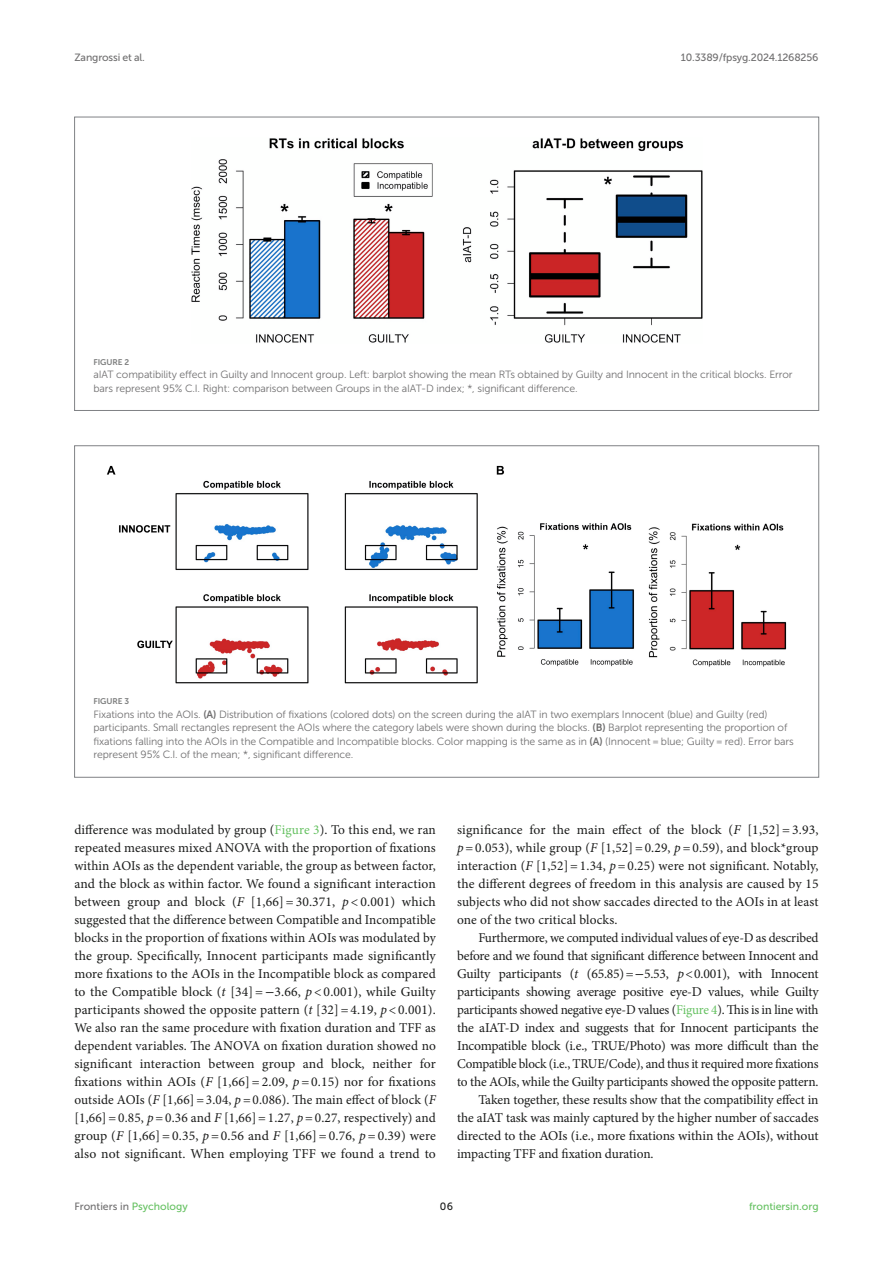
<style>
.page{position:relative;width:893px;height:1263px;background:#fff}
.page>*{position:absolute;margin:0;border:0;box-sizing:border-box;transform-origin:0 0}
.TEXT_FLUSH{font:13.5px/18px "Minion Pro";letter-spacing:.01em;color:#1b1c1b;text-align:justify}
.TEXT{font:13.5px/18px "Minion Pro";letter-spacing:-.015em;color:#1b1c1b;text-align:justify}
.FIG_LEG{font:10.5px/13.5px "Museo Sans 300";letter-spacing:-.01em;color:#706f70}
.t1{font:10.5px "Museo Sans 500";letter-spacing:-.015em;color:#706f70}
.t2{font:10.5px "Museo Sans 500";color:#65c161}
.t3{font:10.5px "Museo Sans 500";color:#1b1c1b}
.FIG_HD{font:8.25px "Museo Sans 700";letter-spacing:-.01em;color:#7e7f7f}
.s1{font-family:"Museo Sans 700"}
.s2{color:#65c161}
.s3{font-style:italic}
.s4{font-family:"STIX General"}
</style>
<div class="page">
<img style="left:191px;top:138px;width:512px;height:205px">
<img style="left:107px;top:465px;width:680px;height:219px">
<p class="t1" style="left:74px;top:51px;width:72px">Zangrossi et al.</p>
<p class="t1" style="left:681px;top:51px;width:139px">10.3389/fpsyg.2024.1268256</p>
<p class="FIG_HD" style="left:94px;top:357px;width:37px">FIGURE 2</p>
<p class="FIG_LEG" style="left:94px;top:368px;width:701px">aIAT compatibility effect in Guilty and Innocent group. Left: barplot showing the mean RTs obtained by Guilty and Innocent in the critical blocks. Error bars represent 95% C.I. Right: comparison between Groups in the aIAT-D index; *, significant difference.</p>
<p class="FIG_HD" style="left:94px;top:697px;width:37px">FIGURE 3</p>
<p class="FIG_LEG" style="left:94px;top:707px;width:702px">Fixations into the AOIs. <span class="s1">(A)</span> Distribution of fixations (colored dots) on the screen during the aIAT in two exemplars Innocent (blue) and Guilty (red) participants. Small rectangles represent the AOIs where the category labels were shown during the blocks. <span class="s1">(B)</span> Barplot representing the proportion of fixations falling into the AOIs in the Compatible and Incompatible blocks. Color mapping is the same as in <span class="s1">(A)</span> (Innocent = blue; Guilty = red). Error bars represent 95% C.I. of the mean; *, significant difference.</p>
<p class="TEXT_FLUSH" style="left:74px;top:821px;width:363px">difference was modulated by group (<span class="s2">Figure 3</span>). To this end, we ran repeated measures mixed ANOVA with the proportion of fixations within AOIs as the dependent variable, the group as between factor, and the block as within factor. We found a significant interaction between group and block (<span class="s3">F</span> [1,66]= 30.371, <span class="s3">p</span> &lt; 0.001) which suggested that the difference between Compatible and Incompatible blocks in the proportion of fixations within AOIs was modulated by the group. Specifically, Innocent participants made significantly more fixations to the AOIs in the Incompatible block as compared to the Compatible block (<span class="s3">t</span> [34]=<span class="s4">−</span>3.66, <span class="s3">p</span> &lt; 0.001), while Guilty participants showed the opposite pattern (<span class="s3">t</span> [32] =4.19, <span class="s3">p</span> &lt; 0.001).<br>We also ran the same procedure with fixation duration and TFF as dependent variables. The ANOVA on fixation duration showed no significant interaction between group and block, neither for fixations within AOIs (<span class="s3">F</span> [1,66]=2.09, <span class="s3">p</span>=0.15) nor for fixations outside AOIs (<span class="s3">F</span> [1,66]= 3.04, <span class="s3">p</span>=0.086). The main effect of block (<span class="s3">F </span>[1,66]= 0.85, <span class="s3">p</span>= 0.36 and <span class="s3">F</span> [1,66]= 1.27, <span class="s3">p</span>= 0.27, respectively) and group (<span class="s3">F</span> [1,66]= 0.35, <span class="s3">p</span>=0.56 and <span class="s3">F</span> [1,66]= 0.76, <span class="s3">p</span>= 0.39) were also not significant. When employing TFF we found a trend to</p>
<p class="TEXT_FLUSH" style="left:457px;top:821px;width:363px">significance for the main effect of the block (<span class="s3">F</span> [1,52] =3.93, <span class="s3">p</span>=0.053), while group (<span class="s3">F</span> [1,52] = 0.29, <span class="s3">p</span>= 0.59), and block*group interaction (<span class="s3">F</span> [1,52]=1.34, <span class="s3">p</span>=0.25) were not significant. Notably, the different degrees of freedom in this analysis are caused by 15 subjects who did not show saccades directed to the AOIs in at least one of the two critical blocks.</p>
<p class="TEXT" style="left:457px;top:929px;width:363px;text-indent:21px">Furthermore, we computed individual values of eye-D as described before and we found that significant difference between Innocent and Guilty participants (<span class="s3">t</span> (65.85)=<span class="s4">−</span>5.53, <span class="s3">p</span>&lt;0.001), with Innocent participants showing average positive eye-D values, while Guilty participants showed negative eye-D values (<span class="s2">Figure 4</span>). This is in line with the aIAT-D index and suggests that for Innocent participants the Incompatible block (i.e., TRUE/Photo) was more difficult than the Compatible block (i.e., TRUE/Code), and thus it required more fixations to the AOIs, while the Guilty participants showed the opposite pattern.</p>
<p class="TEXT" style="left:457px;top:1091px;width:363px;text-indent:21px">Taken together, these results show that the compatibility effect in the aIAT task was mainly captured by the higher number of saccades directed to the AOIs (i.e., more fixations within the AOIs), without impacting TFF and fixation duration.</p>
<p class="t1" style="left:74px;top:1200px;width:115px">Frontiers in <span class="s2">Psychology</span></p>
<p class="t3" style="left:440px;top:1200px;width:15px">06</p>
<p class="t2" style="left:749px;top:1200px;width:71px">frontiersin.org</p>
</div>
